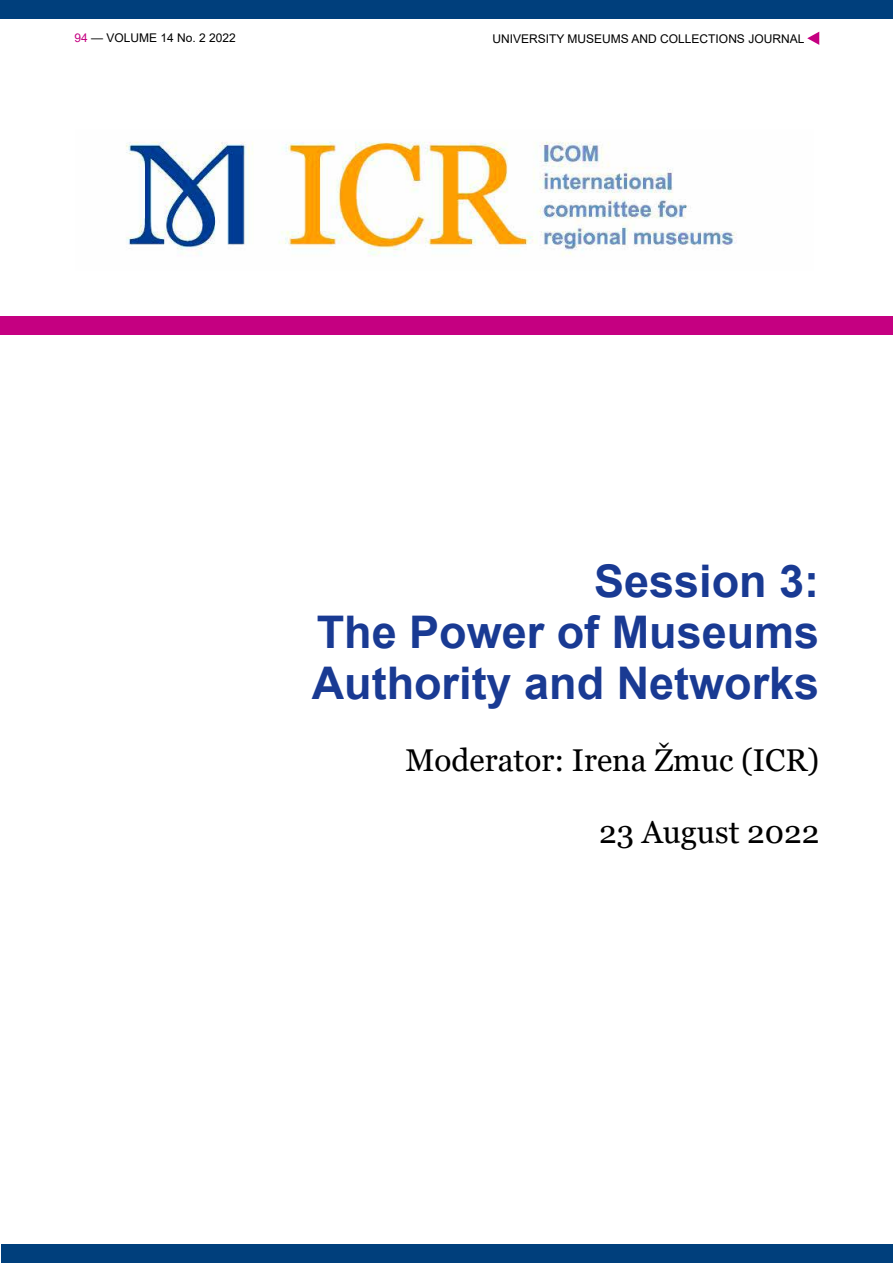
<style>
.page{position:relative;width:893px;height:1263px;background:#fff}
.page>*{position:absolute;margin:0;border:0;box-sizing:border-box;transform-origin:0 0}
.t1{font:700 45px/51px "Arial";color:#193a93;text-align:justify}
.t2{font:31.5px "Georgia";color:#000}
.t3{font:12px "Arial";color:#000}
.s1{color:#c50081}
</style>
<div class="page">
<div style="left:0;top:0;width:893px;height:19px;background:#003f7c"></div>
<div style="left:1px;top:1244px;width:892px;height:19px;background:#003f7c"></div>
<svg style="left:807px;top:32px;width:12px;height:13px"></svg>
<div style="left:0;top:316px;width:893px;height:19px;background:#c50081"></div>
<img style="left:126px;top:141px;width:611px;height:116px">
<p class="t3" style="left:74px;top:31px;width:163px"><span class="s1">94</span> — VOLUME 14 No. 2 2022</p>
<p class="t3" style="left:492px;top:32px;width:313px">UNIVERSITY MUSEUMS AND COLLECTIONS JOURNAL</p>
<h1 class="t1" style="left:312px;top:556px;width:509px;text-indent:282px">Session 3:<br>The Power of Museums Authority and Networks</h1>
<h2 class="t2" style="left:405px;top:742px;width:415px">Moderator: Irena Žmuc (ICR)</h2>
<h2 class="t2" style="left:599px;top:814px;width:222px">23 August 2022</h2>
</div>
